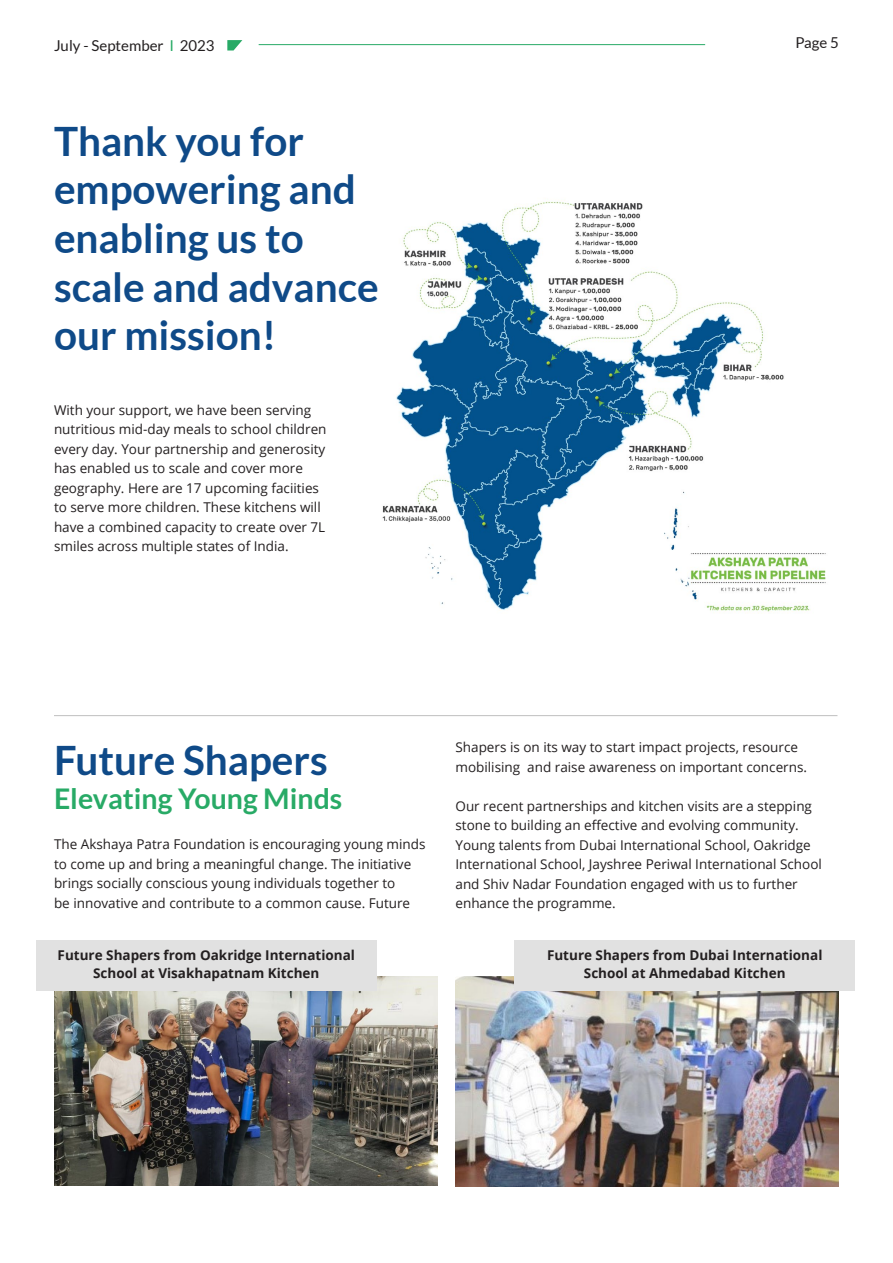
<style>
.page{position:relative;width:893px;height:1263px;background:#fff}
.page>*{position:absolute;margin:0;border:0;box-sizing:border-box;transform-origin:0 0}
.Title_1{font:700 40.5px/48.6px "Lato";color:#0f4a88}
.Title_1-2{font:700 28.5px "Lato";color:#28aa66}
.t1{font:15px "Lato";color:#231f20}
.Body{font:13.5px/19.5px "Open Sans";color:#231f20}
.Body-2{font:700 13.5px/18px "Open Sans";color:#231f20;text-align:center}
.s1{color:#28aa66}
</style>
<div class="page">
<hr style="left:54px;top:715px;width:783px;height:1px;background:#bfbfbf">
<img style="left:54px;top:977px;width:383px;height:208px">
<img style="left:455px;top:977px;width:384px;height:209px">
<img style="left:382px;top:200px;width:444px;height:412px">
<div style="left:514px;top:940px;width:341px;height:51px;background:#e1e1e1"></div>
<div style="left:36px;top:940px;width:341px;height:51px;background:#e1e1e1"></div>
<hr style="left:259px;top:44px;width:446px;height:1px;background:#28aa66">
<svg style="left:227px;top:40px;width:15px;height:11px"></svg>
<p class="t1" style="left:54px;top:37px;width:162px">July - September <span class="s1">I</span> 2023</p>
<p class="t1" style="left:795px;top:34px;width:45px">Page 5</p>
<p class="Title_1" style="left:54px;top:116px;width:326px">Thank you for empowering and enabling us to scale and advance our mission!</p>
<p class="Body" style="left:54px;top:400px;width:274px">With your support, we have been serving nutritious mid-day meals to school children every day. Your partnership and generosity has enabled us to scale and cover more geography. Here are 17 upcoming faciities to serve more children. These kitchens will have a combined capacity to create over 7L smiles across multiple states of India.</p>
<p class="Title_1" style="left:54px;top:735px;width:275px">Future Shapers</p>
<p class="Title_1-2" style="left:54px;top:782px;width:290px">Elevating Young Minds</p>
<p class="Body" style="left:54px;top:834px;width:373px">The Akshaya Patra Foundation is encouraging young minds to come up and bring a meaningful change. The initiative brings socially conscious young individuals together to<br>be innovative and contribute to a common cause. Future</p>
<p class="Body-2" style="left:58px;top:946px;width:299px">Future Shapers from Oakridge International<br>School at Visakhapatnam Kitchen</p>
<p class="Body" style="left:455px;top:737px;width:353px">Shapers is on its way to start impact projects, resource mobilising and raise awareness on important concerns.</p>
<p class="Body" style="left:455px;top:796px;width:368px">Our recent partnerships and kitchen visits are a stepping stone to building an effective and evolving community.<br>Young talents from Dubai International School, Oakridge International School, Jayshree Periwal International School and Shiv Nadar Foundation engaged with us to further enhance the programme.</p>
<p class="Body-2" style="left:547px;top:946px;width:277px">Future Shapers from Dubai International<br>School at Ahmedabad Kitchen</p>
</div>
